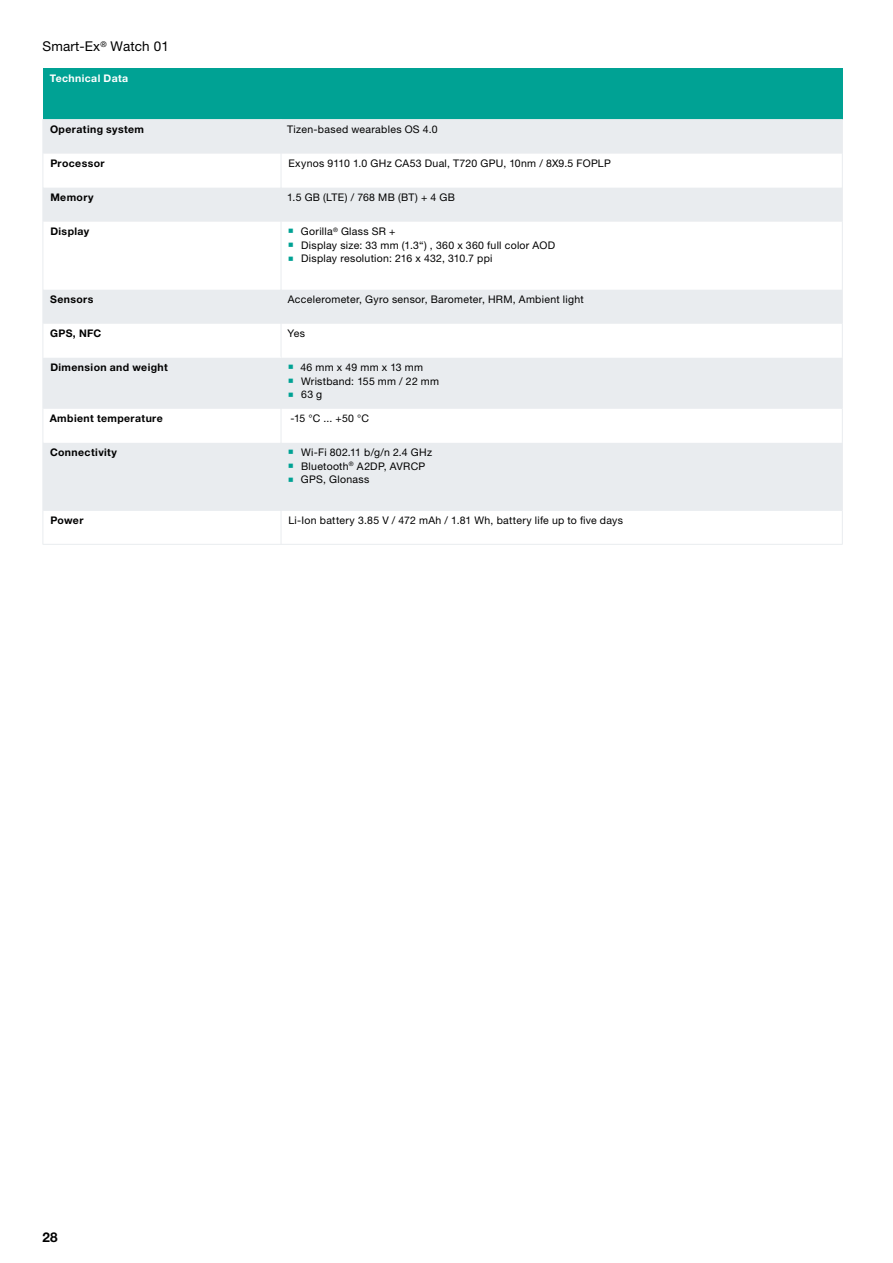
<style>
.page{position:relative;width:893px;height:1263px;background:#fff}
.page>*{position:absolute;margin:0;border:0;box-sizing:border-box;transform-origin:0 0}
.t1{font:13.5px "Helvetica Neue LTW1 G";letter-spacing:.01em;color:#000}
.t2{font:700 13.5px "Helvetica Neue LTW1 G";color:#000}
.t3{font:10.5px/13.6px "Helvetica Neue LTW1 G";letter-spacing:.025em;color:#000}
.t4{font:700 10.5px "Helvetica Neue LTW1 G";letter-spacing:.035em;color:#000}
.t5{font:700 10.5px "Helvetica Neue LTW1 G";letter-spacing:.04em;color:#fff}
</style>
<div class="page">
<div style="left:43px;top:68px;width:799px;height:51px;background:#00a294"></div>
<svg style="left:44px;top:119px;width:798px;height:391px;fill:#e9ecef"></svg>
<hr style="left:43px;top:153px;width:238px;height:1px;background:#e9ecef">
<hr style="left:281px;top:153px;width:561px;height:1px;background:#e9ecef">
<hr style="left:43px;top:221px;width:238px;height:1px;background:#e9ecef">
<hr style="left:281px;top:221px;width:561px;height:1px;background:#e9ecef">
<hr style="left:43px;top:323px;width:238px;height:1px;background:#e9ecef">
<hr style="left:281px;top:323px;width:561px;height:1px;background:#e9ecef">
<hr style="left:43px;top:408px;width:238px;height:1px;background:#e9ecef">
<hr style="left:281px;top:408px;width:561px;height:1px;background:#e9ecef">
<hr style="left:43px;top:510px;width:238px;height:1px;background:#e9ecef">
<hr style="left:281px;top:510px;width:561px;height:1px;background:#e9ecef">
<hr style="left:43px;top:187px;width:238px;height:1px;background:#fff">
<hr style="left:281px;top:187px;width:561px;height:1px;background:#fff">
<hr style="left:43px;top:289px;width:238px;height:1px;background:#fff">
<hr style="left:281px;top:289px;width:561px;height:1px;background:#fff">
<hr style="left:281px;top:357px;width:561px;height:1px;background:#fff">
<hr style="left:43px;top:442px;width:238px;height:1px;background:#fff">
<hr style="left:281px;top:442px;width:561px;height:1px;background:#fff">
<hr style="left:842px;top:187px;width:1px;height:34px;background:#e9ecef">
<hr style="left:842px;top:221px;width:1px;height:68px;background:#e9ecef">
<hr style="left:842px;top:289px;width:1px;height:34px;background:#e9ecef">
<hr style="left:842px;top:323px;width:1px;height:34px;background:#e9ecef">
<hr style="left:842px;top:357px;width:1px;height:51px;background:#e9ecef">
<hr style="left:842px;top:408px;width:1px;height:34px;background:#e9ecef">
<hr style="left:842px;top:442px;width:1px;height:68px;background:#e9ecef">
<hr style="left:842px;top:510px;width:1px;height:34px;background:#e9ecef">
<hr style="left:281px;top:544px;width:562px;height:1px;background:#e9ecef">
<hr style="left:43px;top:119px;width:1px;height:34px;background:#e9ecef">
<hr style="left:43px;top:153px;width:1px;height:34px;background:#e9ecef">
<hr style="left:43px;top:187px;width:1px;height:34px;background:#e9ecef">
<hr style="left:43px;top:221px;width:1px;height:68px;background:#e9ecef">
<hr style="left:43px;top:289px;width:1px;height:34px;background:#e9ecef">
<hr style="left:43px;top:357px;width:1px;height:51px;background:#e9ecef">
<hr style="left:43px;top:408px;width:1px;height:34px;background:#e9ecef">
<hr style="left:43px;top:442px;width:1px;height:68px;background:#e9ecef">
<hr style="left:43px;top:510px;width:1px;height:34px;background:#e9ecef">
<hr style="left:43px;top:544px;width:238px;height:1px;background:#e9ecef">
<hr style="left:281px;top:119px;width:1px;height:34px;background:#e9ecef">
<hr style="left:281px;top:153px;width:1px;height:34px;background:#e9ecef">
<hr style="left:281px;top:187px;width:1px;height:34px;background:#e9ecef">
<hr style="left:281px;top:221px;width:1px;height:68px;background:#e9ecef">
<hr style="left:281px;top:289px;width:1px;height:34px;background:#e9ecef">
<hr style="left:281px;top:357px;width:1px;height:51px;background:#e9ecef">
<hr style="left:281px;top:408px;width:1px;height:34px;background:#e9ecef">
<hr style="left:281px;top:442px;width:1px;height:68px;background:#e9ecef">
<hr style="left:281px;top:510px;width:1px;height:34px;background:#e9ecef">
<hr style="left:281px;top:323px;width:1px;height:34px;background:#e9ecef">
<hr style="left:43px;top:357px;width:238px;height:1px;background:#fff">
<hr style="left:43px;top:323px;width:1px;height:34px;background:#e9ecef">
<hr style="left:842px;top:119px;width:1px;height:34px;background:#e9ecef">
<hr style="left:842px;top:153px;width:1px;height:34px;background:#e9ecef">
<svg style="left:289px;top:229px;width:4px;height:4px"></svg>
<svg style="left:289px;top:243px;width:4px;height:4px"></svg>
<svg style="left:289px;top:256px;width:4px;height:4px"></svg>
<svg style="left:289px;top:365px;width:4px;height:4px"></svg>
<svg style="left:289px;top:379px;width:4px;height:4px"></svg>
<svg style="left:289px;top:392px;width:4px;height:4px"></svg>
<svg style="left:289px;top:450px;width:4px;height:4px"></svg>
<svg style="left:289px;top:464px;width:4px;height:4px"></svg>
<svg style="left:289px;top:477px;width:4px;height:5px"></svg>
<p class="t1" style="left:43px;top:38px;width:128px">Smart-Ex<sup>®</sup> Watch 01</p>
<p class="t5" style="left:50px;top:72px;width:80px">Technical Data</p>
<p class="t4" style="left:50px;top:123px;width:95px">Operating system</p>
<p class="t3" style="left:287px;top:122px;width:152px">Tizen-based wearables OS 4.0</p>
<p class="t4" style="left:50px;top:157px;width:56px">Processor</p>
<p class="t3" style="left:288px;top:156px;width:324px">Exynos 9110 1.0 GHz CA53 Dual, T720 GPU, 10nm / 8X9.5 FOPLP</p>
<p class="t4" style="left:50px;top:191px;width:45px">Memory</p>
<p class="t3" style="left:287px;top:190px;width:169px">1.5 GB (LTE) / 768 MB (BT) + 4 GB</p>
<p class="t4" style="left:50px;top:225px;width:41px">Display</p>
<p class="t3" style="left:301px;top:224px;width:256px">Gorilla<sup>®</sup> Glass SR +<br>Display size: 33 mm (1.3“) , 360 x 360 full color AOD<br>Display resolution: 216 x 432, 310.7 ppi</p>
<p class="t4" style="left:50px;top:293px;width:45px">Sensors</p>
<p class="t3" style="left:288px;top:292px;width:297px">Accelerometer, Gyro sensor, Barometer, HRM, Ambient light</p>
<p class="t4" style="left:50px;top:327px;width:53px">GPS, NFC</p>
<p class="t3" style="left:287px;top:326px;width:19px">Yes</p>
<p class="t4" style="left:50px;top:361px;width:119px">Dimension and weight</p>
<p class="t3" style="left:300px;top:360px;width:140px">46 mm x 49 mm x 13 mm<br>Wristband: 155 mm / 22 mm<br>63 g</p>
<p class="t4" style="left:50px;top:412px;width:115px">Ambient temperature</p>
<p class="t3" style="left:290px;top:411px;width:80px">-15 °C ... +50 °C</p>
<p class="t4" style="left:50px;top:446px;width:69px">Connectivity</p>
<p class="t3" style="left:301px;top:445px;width:133px">Wi-Fi 802.11 b/g/n 2.4 GHz<br>Bluetooth<sup>®</sup> A2DP, AVRCP<br>GPS, Glonass</p>
<p class="t4" style="left:50px;top:514px;width:35px">Power</p>
<p class="t3" style="left:288px;top:513px;width:336px">Li-Ion battery 3.85 V / 472 mAh / 1.81 Wh, battery life up to five days</p>
<p class="t2" style="left:43px;top:1228px;width:17px">28</p>
</div>
